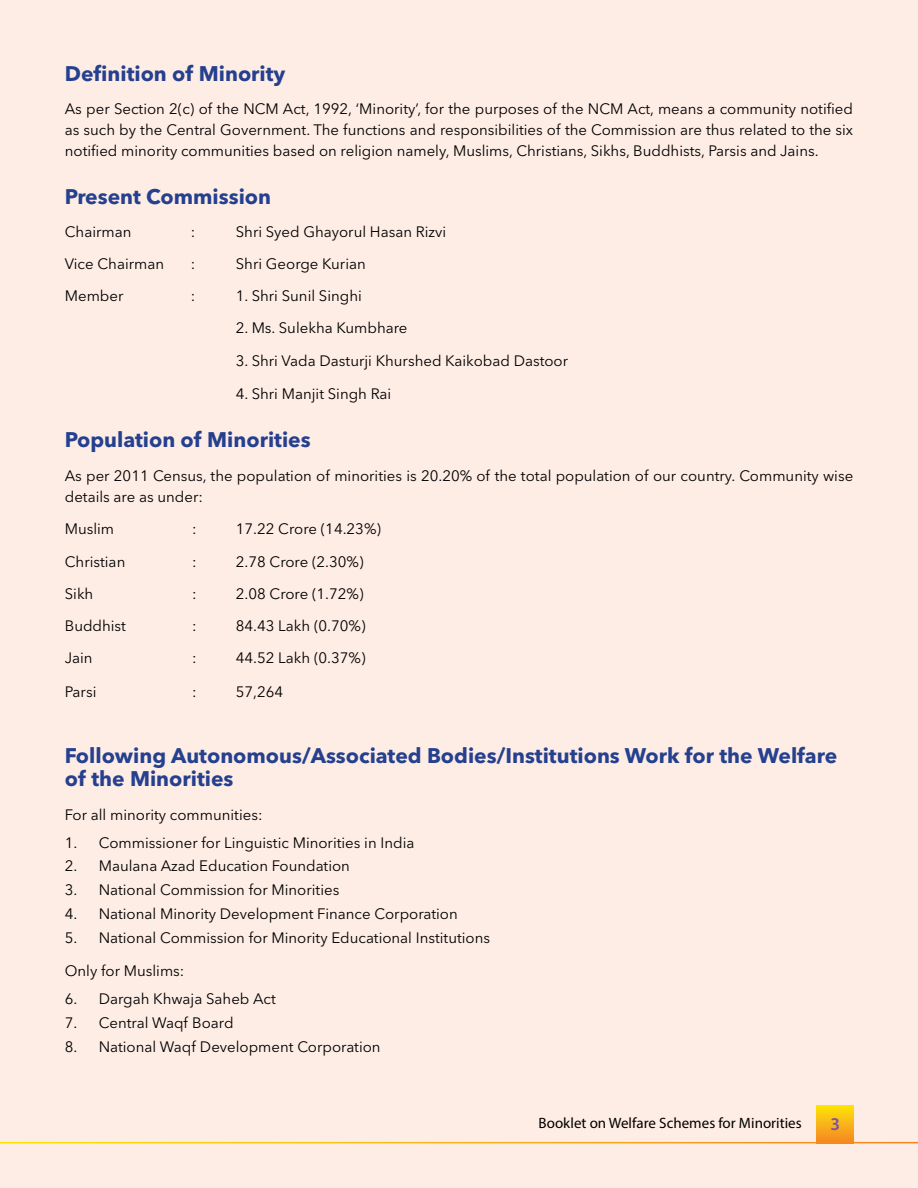
<style>
.page{position:relative;width:918px;height:1188px;background:#feede5}
.page>*{position:absolute;margin:0;border:0;box-sizing:border-box;transform-origin:0 0}
.t1{font:700 21px/22.5px "Avenir Next LT Pro";color:#25408f}
.t2{font:600 18px "Myriad Pro";color:#7c51a1}
.t3{font:15px/21px "Avenir Next LT Pro";color:#000;text-align:justify}
.t4{font:15px "Myriad Pro";color:#000}
</style>
<div class="page">
<div style="left:817px;top:1105px;width:37px;height:38px;background:linear-gradient(to bottom,#fee408,#f58824)"></div>
<hr style="left:0;top:1142px;width:918px;height:1px;background:#fff">
<h1 class="t1" style="left:65px;top:62px;width:222px">Definition of Minority</h1>
<p class="t3" style="left:65px;top:99px;width:790px">As per Section 2(c) of the NCM Act, 1992, ‘Minority’, for the purposes of the NCM Act, means a community notified as such by the Central Government. The functions and responsibilities of the Commission are thus related to the six notified minority communities based on religion namely, Muslims, Christians, Sikhs, Buddhists, Parsis and Jains.</p>
<h1 class="t1" style="left:65px;top:186px;width:208px">Present Commission</h1>
<p class="t3" style="left:65px;top:221px;width:68px">Chairman</p>
<p class="t3" style="left:191px;top:221px;width:6px">:</p>
<p class="t3" style="left:236px;top:221px;width:212px">Shri Syed Ghayorul Hasan Rizvi</p>
<p class="t3" style="left:65px;top:253px;width:101px">Vice Chairman</p>
<p class="t3" style="left:191px;top:253px;width:6px">:</p>
<p class="t3" style="left:236px;top:253px;width:132px">Shri George Kurian</p>
<p class="t3" style="left:65px;top:285px;width:60px">Member</p>
<p class="t3" style="left:191px;top:285px;width:6px">:</p>
<p class="t3" style="left:236px;top:285px;width:128px">1. Shri Sunil Singhi</p>
<p class="t3" style="left:236px;top:318px;width:173px">2. Ms. Sulekha Kumbhare</p>
<p class="t3" style="left:236px;top:350px;width:334px">3. Shri Vada Dasturji Khurshed Kaikobad Dastoor</p>
<p class="t3" style="left:236px;top:384px;width:157px">4. Shri Manjit Singh Rai</p>
<h1 class="t1" style="left:65px;top:429px;width:247px">Population of Minorities</h1>
<p class="t3" style="left:65px;top:465px;width:790px">As per 2011 Census, the population of minorities is 20.20% of the total population of our country. Community wise details are as under:</p>
<p class="t3" style="left:65px;top:519px;width:51px">Muslim</p>
<p class="t3" style="left:192px;top:519px;width:6px">:</p>
<p class="t3" style="left:236px;top:519px;width:147px">17.22 Crore (14.23%)</p>
<p class="t3" style="left:65px;top:551px;width:62px">Christian</p>
<p class="t3" style="left:192px;top:551px;width:6px">:</p>
<p class="t3" style="left:236px;top:551px;width:129px">2.78 Crore (2.30%)</p>
<p class="t3" style="left:65px;top:583px;width:30px">Sikh</p>
<p class="t3" style="left:192px;top:583px;width:6px">:</p>
<p class="t3" style="left:236px;top:583px;width:129px">2.08 Crore (1.72%)</p>
<p class="t3" style="left:65px;top:615px;width:63px">Buddhist</p>
<p class="t3" style="left:192px;top:615px;width:6px">:</p>
<p class="t3" style="left:236px;top:615px;width:131px">84.43 Lakh (0.70%)</p>
<p class="t3" style="left:65px;top:648px;width:29px">Jain</p>
<p class="t3" style="left:192px;top:648px;width:6px">:</p>
<p class="t3" style="left:236px;top:648px;width:131px">44.52 Lakh (0.37%)</p>
<p class="t3" style="left:65px;top:681px;width:33px">Parsi</p>
<p class="t3" style="left:192px;top:681px;width:6px">:</p>
<p class="t3" style="left:236px;top:681px;width:49px">57,264</p>
<h1 class="t1" style="left:65px;top:744px;width:774px">Following Autonomous/Associated Bodies/Institutions Work for the Welfare of the Minorities</h1>
<p class="t3" style="left:65px;top:804px;width:199px">For all minority communities:</p>
<p class="t3" style="left:65px;top:832px;width:351px">1. Commissioner for Linguistic Minorities in India</p>
<p class="t3" style="left:65px;top:856px;width:287px">2. Maulana Azad Education Foundation</p>
<p class="t3" style="left:65px;top:879px;width:276px">3. National Commission for Minorities</p>
<p class="t3" style="left:65px;top:903px;width:395px">4. National Minority Development Finance Corporation</p>
<p class="t3" style="left:65px;top:927px;width:427px">5. National Commission for Minority Educational Institutions</p>
<p class="t3" style="left:65px;top:960px;width:121px">Only for Muslims:</p>
<p class="t3" style="left:65px;top:989px;width:212px">6. Dargah Khwaja Saheb Act</p>
<p class="t3" style="left:65px;top:1012px;width:170px">7. Central Waqf Board</p>
<p class="t3" style="left:65px;top:1036px;width:317px">8. National Waqf Development Corporation</p>
<p class="t4" style="left:539px;top:1114px;width:265px">Booklet on Welfare Schemes for Minorities</p>
<p class="t2" style="left:830px;top:1113px;width:11px">3</p>
</div>
